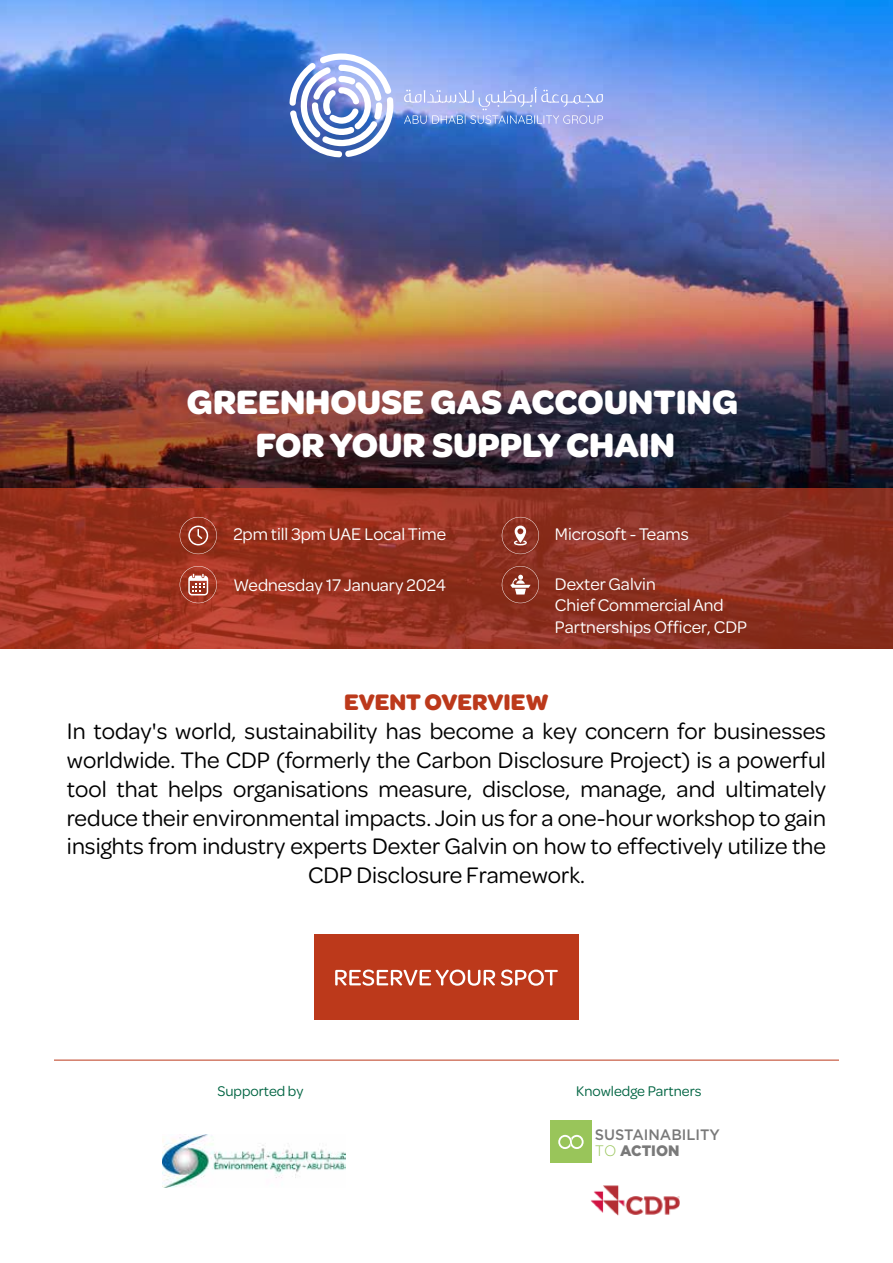
<style>
.page{position:relative;width:893px;height:1263px;background:#fff}
.page>*{position:absolute;margin:0;border:0;box-sizing:border-box;transform-origin:0 0}
.t1{font:700 36px/43.2px "Omnes";color:#fff;text-align:center}
.t2{font:24px/28.8px "Omnes";color:#000;text-align:center}
.t3{font:700 24px "Omnes";color:#bc391b}
.t4{font:18px/21.6px "Omnes";color:#fff}
.t5{font:500 15.15px/15.1px "Gotham";color:#797979;scale:.96 1}
.t6{font:15px "Omnes";color:#006442}
.s1{font-weight:300;color:#99c55a}
.s2{font-weight:900}
</style>
<div class="page">
<svg style="left:0;top:488px;width:893px;height:160px;background:#963322"></svg>
<img style="left:0;top:0;width:893px;height:488px">
<img style="left:162px;top:1135px;width:184px;height:52px">
<img style="left:591px;top:1185px;width:89px;height:30px">
<hr style="left:54px;top:1060px;width:785px;height:1px;background:#bc391b">
<div style="left:551px;top:1120px;width:41px;height:43px;background:#99c55a"></div>
<svg style="left:558px;top:1135px;width:26px;height:14px"></svg>
<svg style="left:180px;top:517px;width:37px;height:37px"></svg>
<svg style="left:180px;top:566px;width:37px;height:37px"></svg>
<svg style="left:502px;top:517px;width:37px;height:37px"></svg>
<svg style="left:502px;top:566px;width:37px;height:37px"></svg>
<div style="left:314px;top:934px;width:265px;height:85px;background:#bc391b"></div>
<svg style="left:289px;top:53px;width:104px;height:105px"></svg>
<svg style="left:404px;top:87px;width:199px;height:37px;background:#a2b3ee"></svg>
<svg style="left:335px;top:969px;width:223px;height:17px"></svg>
<h1 class="t1" style="left:187px;top:378px;width:553px">GREENHOUSE GAS ACCOUNTING<br>FOR YOUR SUPPLY CHAIN</h1>
<p class="t4" style="left:233px;top:523px;width:214px">2pm till 3pm UAE Local Time</p>
<p class="t4" style="left:233px;top:573px;width:214px">Wednesday 17 January 2024</p>
<p class="t4" style="left:555px;top:523px;width:135px">Microsoft - Teams</p>
<p class="t4" style="left:555px;top:572px;width:194px">Dexter Galvin<br>Chief Commercial And<br>Partnerships Officer, CDP</p>
<p class="t3" style="left:344px;top:685px;width:206px">EVENT OVERVIEW</p>
<p class="t2" style="left:67px;top:715px;width:761px">In today's world, sustainability has become a key concern for businesses worldwide. The CDP (formerly the Carbon Disclosure Project) is a powerful tool that helps organisations measure, disclose, manage, and ultimately reduce their environmental impacts. Join us for a one-hour workshop to gain insights from industry experts Dexter Galvin on how to effectively utilize the CDP Disclosure Framework.</p>
<p class="t6" style="left:217px;top:1081px;width:87px">Supported by</p>
<p class="t6" style="left:576px;top:1081px;width:127px">Knowledge Partners</p>
<p class="t5" style="left:595px;top:1127px;width:132px">SUSTAINABILITY<br><span class="s1">TO</span> <span class="s2">ACTION</span></p>
</div>
